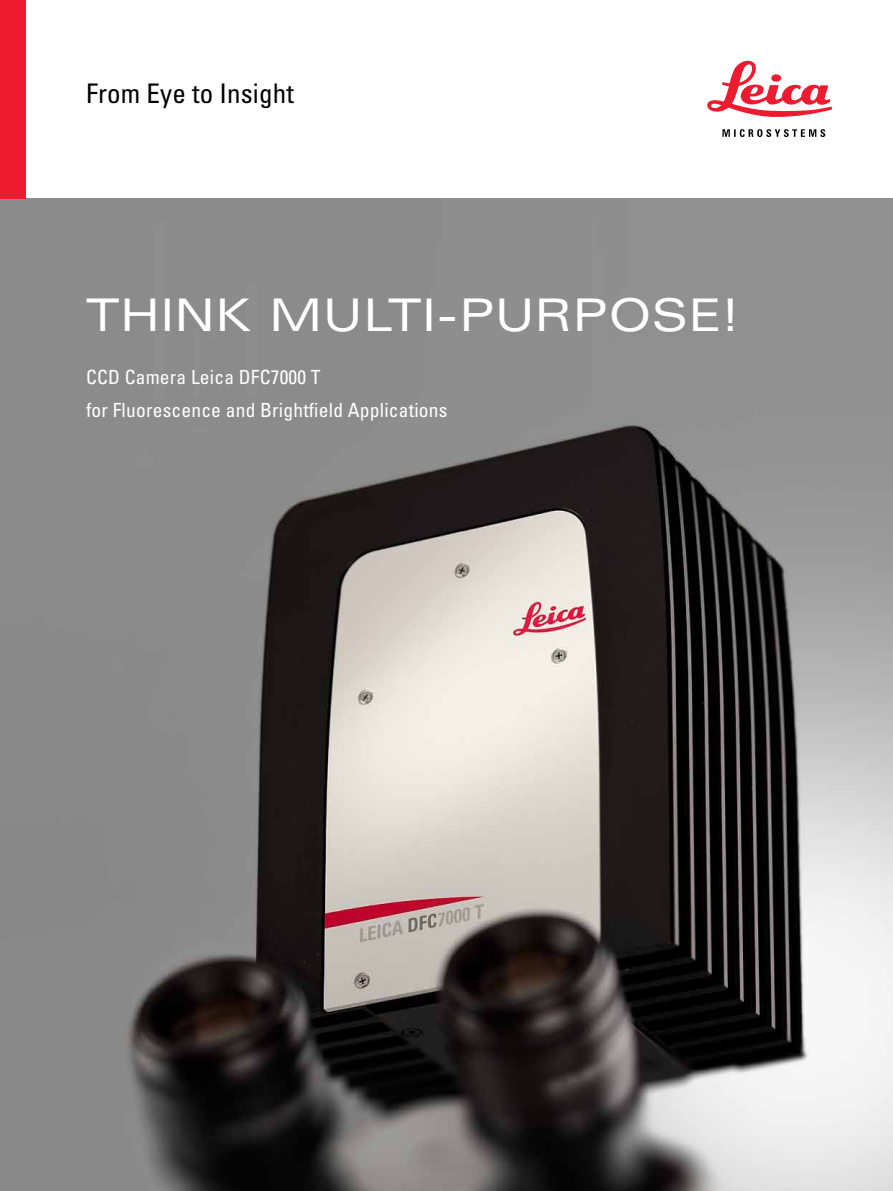
<style>
.page{position:relative;width:893px;height:1191px;background:#fff}
.page>*{position:absolute;margin:0;border:0;box-sizing:border-box;transform-origin:0 0}
.t1{font:expanded 45px "Univers LT Std";letter-spacing:.005em;color:#fff}
.t2{font:condensed 27px "Univers LT Std";letter-spacing:.005em;color:#000}
.t3{font:condensed 19.5px/33px "Univers LT Std";letter-spacing:.01em;color:#fff}
</style>
<div class="page">
<img style="left:0;top:198px;width:893px;height:993px">
<div style="left:0;top:0;width:25px;height:198px;background:#ed1b2f"></div>
<svg style="left:707px;top:60px;width:125px;height:57px"></svg>
<svg style="left:722px;top:129px;width:103px;height:8px"></svg>
<h2 class="t2" style="left:86px;top:77px;width:209px">From Eye to Insight</h2>
<h1 class="t1" style="left:86px;top:289px;width:658px">THINK MULTI-PURPOSE!</h1>
<p class="t3" style="left:86px;top:360px;width:363px">CCD Camera Leica DFC7000 T<br>for Fluorescence and Brightfield Applications</p>
</div>
